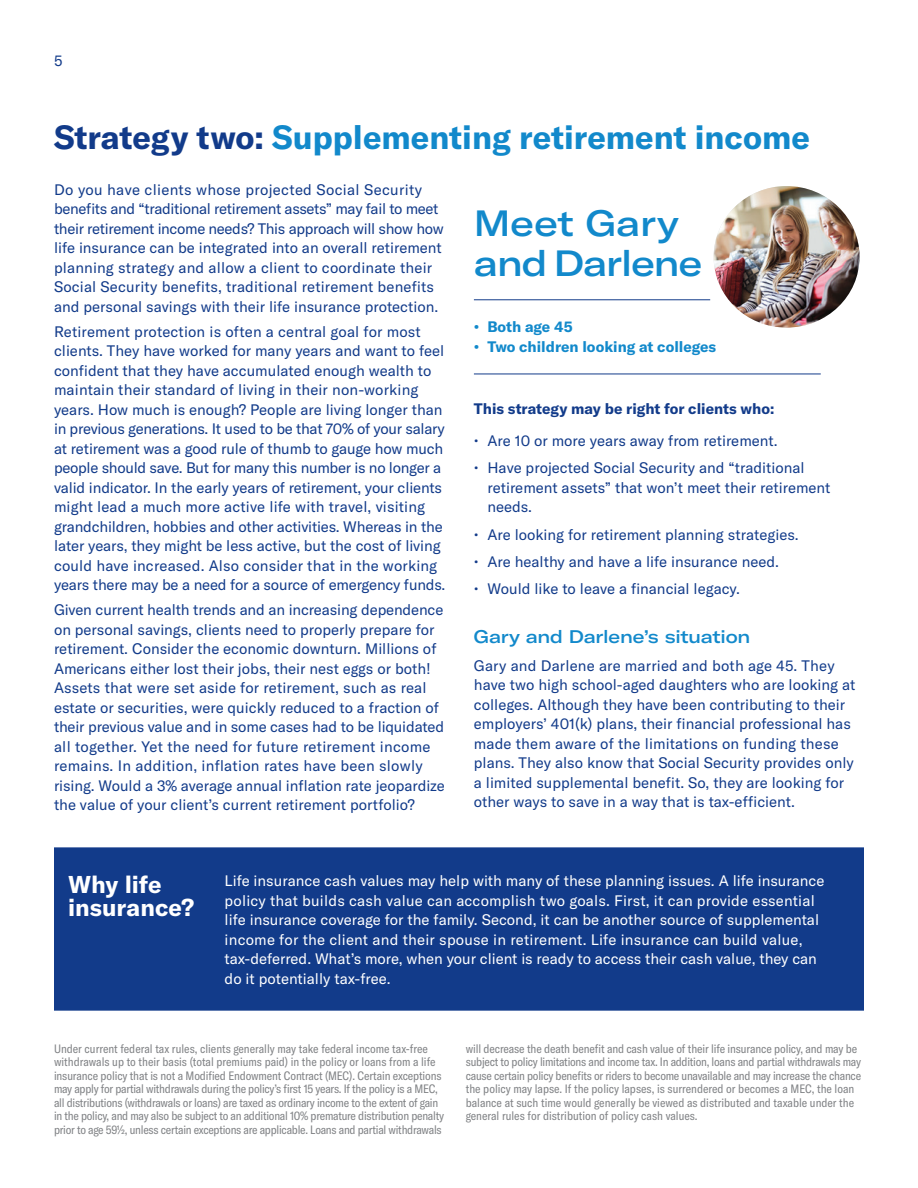
<style>
.page{position:relative;width:918px;height:1188px;background:#fff}
.page>*{position:absolute;margin:0;border:0;box-sizing:border-box;transform-origin:0 0}
.t1{font:500 expanded 36px/40.5px "GT America";letter-spacing:-.02em;color:#1289cb}
.t2{font:700 33px "GT America";color:#1289cb}
.t3{font:700 24px/22.5px "GT America";color:#fff}
.t4{font:500 expanded 18px "GT America";letter-spacing:-.015em;color:#1289cb}
.t5{font:15px/19.5px "GT America";color:#123b8a}
.t6{font:15px/19.5px "GT America";color:#fff}
.t7{font:700 15px "GT America";color:#1289cb}
.t8{font:700 15px "GT America";color:#123b8a}
.t9{font:condensed 12px/13.5px "GT America";letter-spacing:-.015em;color:#808285}
.s1{color:#123b8a}
</style>
<div class="page">
<hr style="left:474px;top:374px;width:347px;height:1px;background:#123b8a">
<hr style="left:474px;top:300px;width:236px;height:1px;background:#123b8a">
<img style="left:714px;top:186px;width:146px;height:142px">
<div style="left:54px;top:847px;width:810px;height:164px;background:#123b8a"></div>
<p class="t5" style="left:54px;top:51px;width:10px">5</p>
<h2 class="t2" style="left:54px;top:117px;width:758px"><span class="s1">Strategy two:</span> Supplementing retirement income</h2>
<p class="t5" style="left:54px;top:180px;width:391px">Do you have clients whose projected Social Security benefits and “traditional retirement assets” may fail to meet their retirement income needs? This approach will show how life insurance can be integrated into an overall retirement planning strategy and allow a client to coordinate their Social Security benefits, traditional retirement benefits and personal savings with their life insurance protection.</p>
<p class="t5" style="left:54px;top:322px;width:393px">Retirement protection is often a central goal for most clients. They have worked for many years and want to feel confident that they have accumulated enough wealth to maintain their standard of living in their non-working years. How much is enough? People are living longer than in previous generations. It used to be that 70% of your salary at retirement was a good rule of thumb to gauge how much people should save. But for many this number is no longer a valid indicator. In the early years of retirement, your clients might lead a much more active life with travel, visiting grandchildren, hobbies and other activities. Whereas in the later years, they might be less active, but the cost of living could have increased. Also consider that in the working years there may be a need for a source of emergency funds.</p>
<p class="t5" style="left:54px;top:600px;width:392px">Given current health trends and an increasing dependence on personal savings, clients need to properly prepare for retirement. Consider the economic downturn. Millions of Americans either lost their jobs, their nest eggs or both!<br>Assets that were set aside for retirement, such as real estate or securities, were quickly reduced to a fraction of their previous value and in some cases had to be liquidated all together. Yet the need for future retirement income remains. In addition, inflation rates have been slowly rising. Would a 3% average annual inflation rate jeopardize the value of your client’s current retirement portfolio?</p>
<h1 class="t1" style="left:474px;top:203px;width:230px">Meet Gary and Darlene</h1>
<p class="t7" style="left:474px;top:318px;width:100px">• Both age 45</p>
<p class="t7" style="left:474px;top:337px;width:244px">• Two children looking at colleges</p>
<p class="t8" style="left:474px;top:399px;width:302px">This strategy may be right for clients who:</p>
<p class="t5" style="left:474px;top:431px;width:305px">• Are 10 or more years away from retirement.</p>
<p class="t5" style="left:487px;top:458px;width:345px;text-indent:-14px">• Have projected Social Security and “traditional retirement assets” that won’t meet their retirement needs.</p>
<p class="t5" style="left:474px;top:524px;width:326px">• Are looking for retirement planning strategies.</p>
<p class="t5" style="left:474px;top:552px;width:307px">• Are healthy and have a life insurance need.</p>
<p class="t5" style="left:474px;top:579px;width:268px">• Would like to leave a financial legacy.</p>
<p class="t4" style="left:474px;top:625px;width:278px">Gary and Darlene’s situation</p>
<p class="t5" style="left:474px;top:656px;width:383px">Gary and Darlene are married and both age 45. They have two high school-aged daughters who are looking at colleges. Although they have been contributing to their employers’ 401(k) plans, their financial professional has made them aware of the limitations on funding these plans. They also know that Social Security provides only a limited supplemental benefit. So, they are looking for other ways to save in a way that is tax-efficient.</p>
<h3 class="t3" style="left:68px;top:873px;width:128px">Why life insurance?</h3>
<p class="t6" style="left:225px;top:871px;width:601px">Life insurance cash values may help with many of these planning issues. A life insurance policy that builds cash value can accomplish two goals. First, it can provide essential life insurance coverage for the family. Second, it can be another source of supplemental income for the client and their spouse in retirement. Life insurance can build value, tax-deferred. What’s more, when your client is ready to access their cash value, they can do it potentially tax-free.</p>
<p class="t9" style="left:54px;top:1042px;width:392px">Under current federal tax rules, clients generally may take federal income tax-free withdrawals up to their basis (total premiums paid) in the policy or loans from a life insurance policy that is not a Modified Endowment Contract (MEC). Certain exceptions may apply for partial withdrawals during the policy’s first 15 years. If the policy is a MEC, all distributions (withdrawals or loans) are taxed as ordinary income to the extent of gain in the policy, and may also be subject to an additional 10% premature distribution penalty prior to age 59½, unless certain exceptions are applicable. Loans and partial withdrawals</p>
<p class="t9" style="left:466px;top:1042px;width:397px">will decrease the death benefit and cash value of their life insurance policy, and may be subject to policy limitations and income tax. In addition, loans and partial withdrawals may cause certain policy benefits or riders to become unavailable and may increase the chance the policy may lapse. If the policy lapses, is surrendered or becomes a MEC, the loan balance at such time would generally be viewed as distributed and taxable under the general rules for distribution of policy cash values.</p>
</div>
